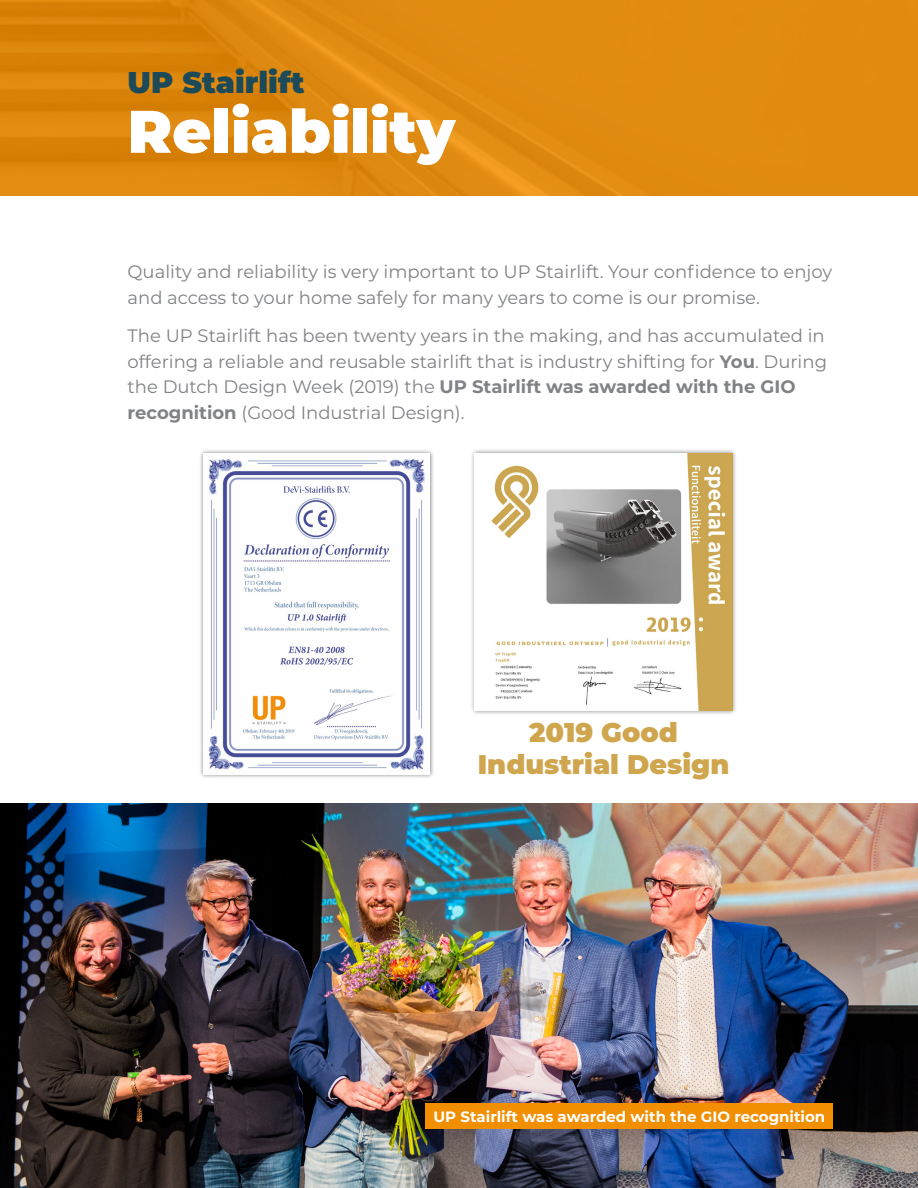
<style>
.page{position:relative;width:918px;height:1188px;background:#fff}
.page>*{position:absolute;margin:0;border:0;box-sizing:border-box;transform-origin:0 0}
.t1{font:900 60px "Montserrat";color:#fff}
.t2{font:900 30px "Montserrat";color:#1c4a59}
.t3{font:900 27px/32.4px "Montserrat";color:#cfa64e;text-align:center}
.t4{font:18px/25.5px "Montserrat";color:#808285}
.t5{font:700 15px "Montserrat";color:#fff}
.s1{font-weight:700}
</style>
<div class="page">
<img style="left:0;top:0;width:918px;height:195px">
<img style="left:0;top:803px;width:918px;height:385px">
<div style="left:426px;top:1103px;width:407px;height:26px;background:#f28f00"></div>
<div style="left:199px;top:449px;width:235px;height:329px;background:#000;opacity:.5"></div>
<img style="left:203px;top:453px;width:227px;height:321px">
<div style="left:470px;top:449px;width:267px;height:267px;background:#000;opacity:.5"></div>
<img style="left:475px;top:453px;width:257px;height:258px">
<h2 class="t2" style="left:128px;top:60px;width:179px">UP Stairlift</h2>
<h1 class="t1" style="left:128px;top:86px;width:329px">Reliability</h1>
<p class="t4" style="left:128px;top:258px;width:706px">Quality and reliability is very important to UP Stairlift. Your confidence to enjoy and access to your home safely for many years to come is our promise.</p>
<p class="t4" style="left:128px;top:322px;width:701px">The UP Stairlift has been twenty years in the making, and has accumulated in offering a reliable and reusable stairlift that is industry shifting for <span class="s1">You</span>. During the Dutch Design Week (2019) the <span class="s1">UP Stairlift was awarded with the GIO recognition</span> (Good Industrial Design).</p>
<h3 class="t3" style="left:478px;top:714px;width:253px">2019 Good<br>Industrial Design</h3>
<p class="t5" style="left:433px;top:1106px;width:393px">UP Stairlift was awarded with the GIO recognition</p>
</div>
